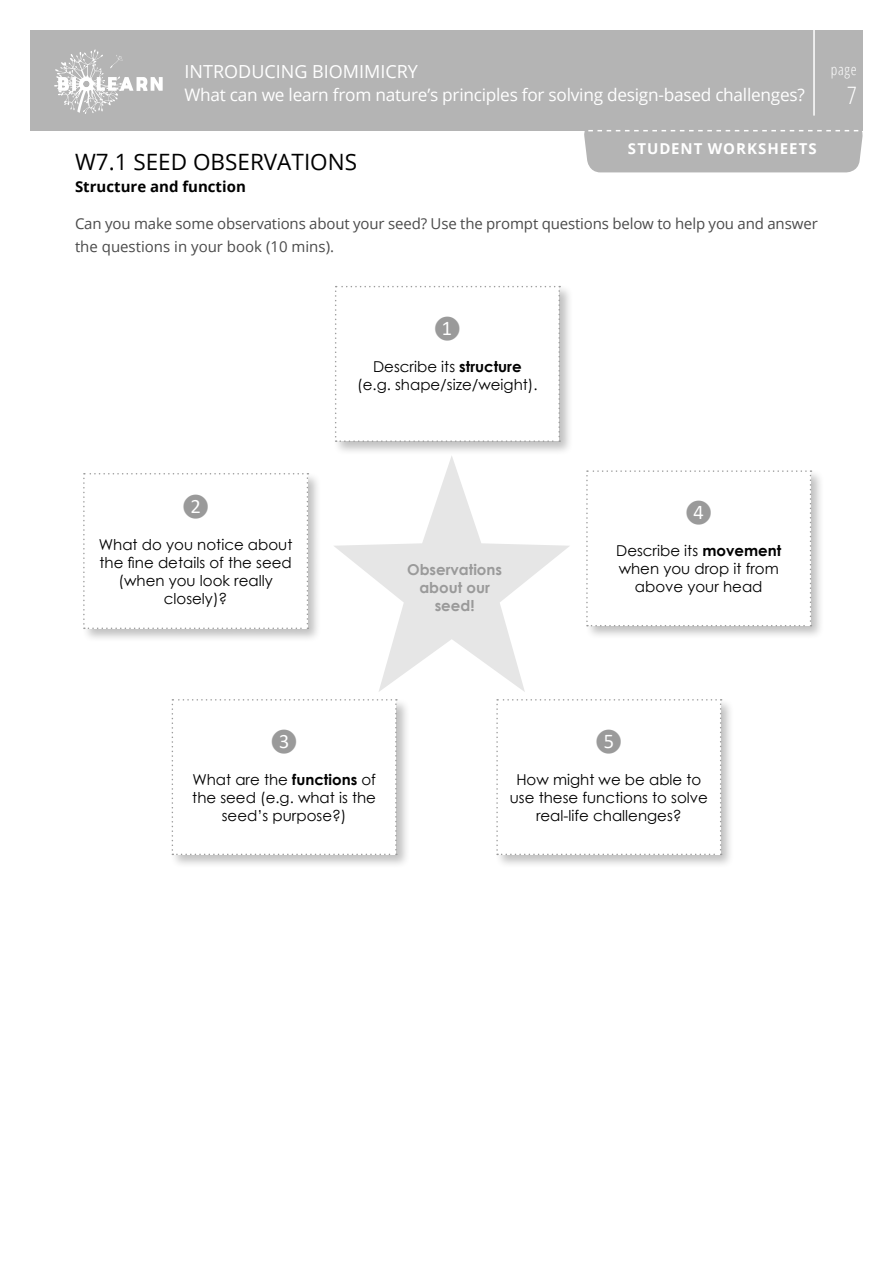
<style>
.page{position:relative;width:893px;height:1263px;background:#fff}
.page>*{position:absolute;margin:0;border:0;box-sizing:border-box;transform-origin:0 0}
.t1{font:300 condensed 24px "Open Sans";color:#fff}
.t2{font:22.5px "Open Sans";color:#000}
.t3{font:21px "Calibri";color:#9a9a9a}
.t4{font:18px "Open Sans";color:#fff}
.t5{font:17.25px "Open Sans";letter-spacing:-.015em;color:#fff}
.t6{font:15px/18px "Century Gothic";color:#000;text-align:center}
.t7{font:15px/22.5px "Open Sans";letter-spacing:-.01em;color:#4b4b4b}
.t8{font:700 15px/18px "Century Gothic";color:#9a9a9a;text-align:center}
.t9{font:700 15px "Open Sans";color:#000}
.t10{font:700 15px "Open Sans";letter-spacing:.065em;color:#fff}
.t11{font:300 condensed 15px "Open Sans";color:#fff}
.s1{font-weight:700}
</style>
<div class="page">
<div style="left:30px;top:30px;width:833px;height:100px;background:#b4b4b4"></div>
<svg style="left:54px;top:49px;width:109px;height:65px"></svg>
<hr style="left:813px;top:30px;width:2px;height:86px;background:#fff">
<div style="left:583px;top:130px;width:280px;height:42px;background:#b4b4b4"></div>
<div style="left:81px;top:471px;width:241px;height:171px;background:#000;opacity:.25"></div>
<svg style="left:83px;top:473px;width:225px;height:156px"></svg>
<div style="left:333px;top:284px;width:240px;height:171px;background:#000;opacity:.25"></div>
<svg style="left:335px;top:286px;width:225px;height:156px"></svg>
<div style="left:584px;top:469px;width:241px;height:171px;background:#000;opacity:.25"></div>
<svg style="left:586px;top:470px;width:225px;height:156px"></svg>
<div style="left:170px;top:697px;width:240px;height:171px;background:#000;opacity:.25"></div>
<svg style="left:172px;top:699px;width:225px;height:156px"></svg>
<div style="left:495px;top:697px;width:240px;height:171px;background:#000;opacity:.25"></div>
<svg style="left:496px;top:699px;width:226px;height:156px"></svg>
<svg style="left:334px;top:456px;width:235px;height:236px"></svg>
<p class="t4" style="left:184px;top:59px;width:235px">INTRODUCING BIOMIMICRY</p>
<p class="t5" style="left:184px;top:83px;width:622px">What can we learn from nature’s principles for solving design-based challenges?</p>
<p class="t10" style="left:628px;top:138px;width:190px">STUDENT WORKSHEETS</p>
<h2 class="t2" style="left:75px;top:146px;width:284px">W7.1 SEED OBSERVATIONS</h2>
<p class="t9" style="left:75px;top:176px;width:172px">Structure and function</p>
<p class="t7" style="left:75px;top:212px;width:744px">Can you make some observations about your seed? Use the prompt questions below to help you and answer the questions in your book (10 mins).</p>
<p class="t11" style="left:831px;top:59px;width:27px">page</p>
<h1 class="t1" style="left:847px;top:79px;width:11px">7</h1>
<h3 class="t3" style="left:433px;top:314px;width:29px">❶</h3>
<p class="t6" style="left:357px;top:357px;width:182px">Describe its <span class="s1">structure </span>(e.g. shape/size/weight).</p>
<h3 class="t3" style="left:182px;top:492px;width:29px">❷</h3>
<p class="t6" style="left:99px;top:535px;width:195px">What do you notice about the fine details of the seed (when you look really closely)?</p>
<p class="t8" style="left:407px;top:560px;width:97px">Observations about our seed!</p>
<h3 class="t3" style="left:685px;top:499px;width:29px">❹</h3>
<p class="t6" style="left:616px;top:542px;width:167px">Describe its <span class="s1">movement </span>when you drop it from above your head</p>
<h3 class="t3" style="left:270px;top:727px;width:29px">❸</h3>
<p class="t6" style="left:192px;top:770px;width:185px">What are the <span class="s1">functions</span> of the seed (e.g. what is the seed’s purpose?)</p>
<h3 class="t3" style="left:595px;top:727px;width:29px">❺</h3>
<p class="t6" style="left:510px;top:770px;width:200px">How might we be able to use these functions to solve real-life challenges?</p>
</div>
